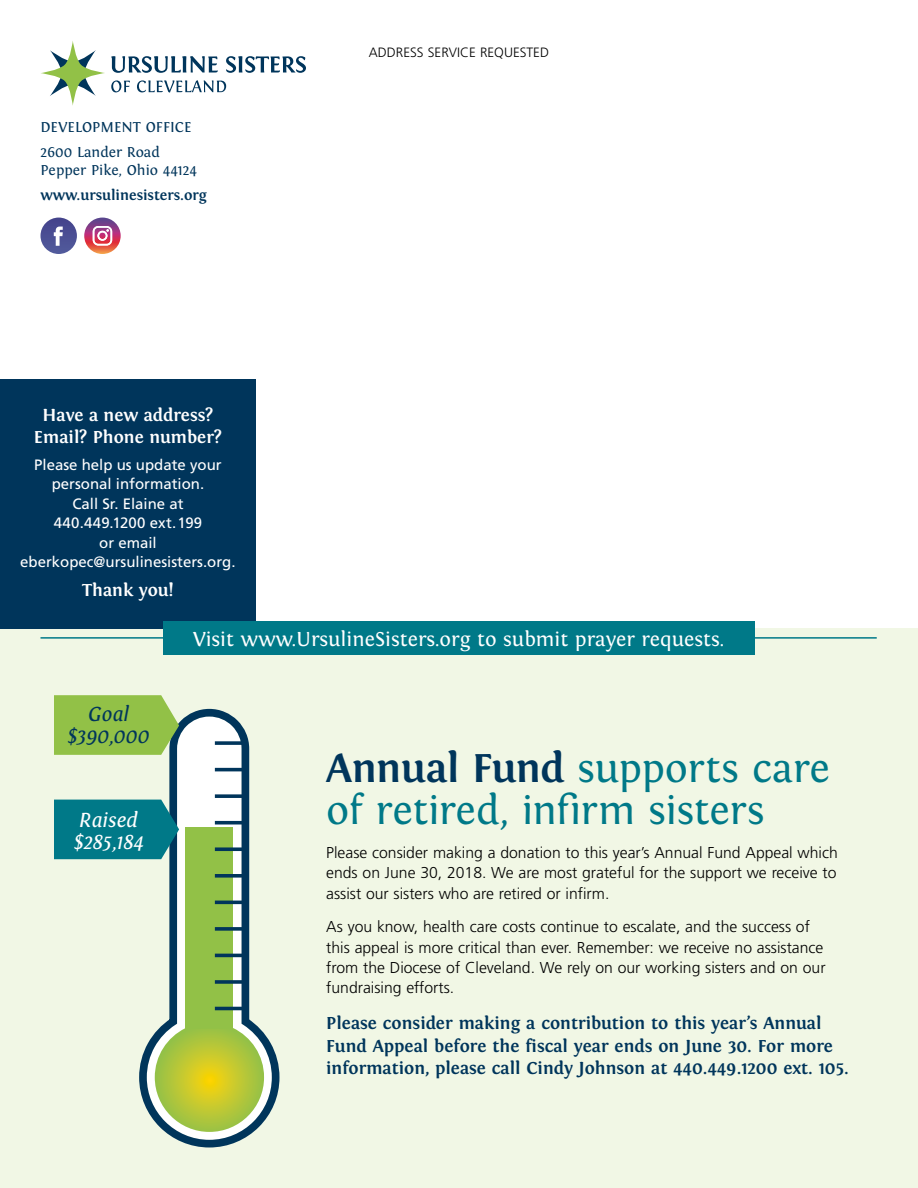
<style>
.page{position:relative;width:918px;height:1188px;background:#fff}
.page>*{position:absolute;margin:0;border:0;box-sizing:border-box;transform-origin:0 0}
.t1{font:42px/42px "Fontin";letter-spacing:-.01em;color:#007988}
.t2{font:italic 21.45px/21.5px "Fontin";color:#fff}
.t3{font:italic 21.45px/21.5px "Fontin";color:#00355b;text-align:center}
.t4{font:21px "Fontin";color:#fff}
.t5{font:700 18px/22.5px "Fontin";color:#00355b}
.t6{font:700 18px/22.5px "Fontin";color:#fff;text-align:center}
.t7{font:300 15.75px/20.2px "Frutiger";color:#000;text-align:justify}
.t8{font:15px/19.5px "Frutiger";color:#fff;text-align:center}
.t9{font:15px/24.8px "Fontin";color:#00355b}
.t10{font:700 15px "Fontin";color:#00355b}
.t11{font:300 13.5px "Frutiger";color:#000}
.s1{font-weight:700;color:#00355b}
</style>
<div class="page">
<div style="left:0;top:629px;width:918px;height:559px;background:#f1f7e5"></div>
<div style="left:0;top:380px;width:256px;height:249px;background:#00355b"></div>
<hr style="left:40px;top:637px;width:837px;height:2px;background:#007988">
<div style="left:163px;top:621px;width:591px;height:34px;background:#007988"></div>
<svg style="left:41px;top:41px;width:64px;height:65px"></svg>
<svg style="left:111px;top:56px;width:107px;height:17px"></svg>
<svg style="left:226px;top:56px;width:80px;height:17px"></svg>
<svg style="left:111px;top:80px;width:19px;height:12px"></svg>
<svg style="left:137px;top:80px;width:89px;height:13px"></svg>
<svg style="left:84px;top:218px;width:37px;height:36px"></svg>
<svg style="left:40px;top:218px;width:37px;height:36px"></svg>
<svg style="left:54px;top:227px;width:9px;height:19px"></svg>
<svg style="left:139px;top:709px;width:140px;height:439px"></svg>
<div style="left:185px;top:828px;width:48px;height:209px;background:#92c147"></div>
<svg style="left:155px;top:1028px;width:109px;height:104px"></svg>
<svg style="left:54px;top:695px;width:125px;height:60px"></svg>
<svg style="left:54px;top:800px;width:125px;height:59px"></svg>
<hr style="left:215px;top:1007px;width:28px;height:3px;background:#00355b">
<svg style="left:215px;top:847px;width:28px;height:4px"></svg>
<svg style="left:215px;top:927px;width:28px;height:4px"></svg>
<hr style="left:215px;top:768px;width:28px;height:3px;background:#00355b">
<svg style="left:215px;top:980px;width:28px;height:4px"></svg>
<svg style="left:215px;top:821px;width:28px;height:4px"></svg>
<hr style="left:215px;top:901px;width:28px;height:3px;background:#00355b">
<svg style="left:215px;top:741px;width:28px;height:4px"></svg>
<hr style="left:215px;top:954px;width:28px;height:3px;background:#00355b">
<svg style="left:215px;top:794px;width:28px;height:4px"></svg>
<svg style="left:215px;top:874px;width:28px;height:4px"></svg>
<p class="t9" style="left:40px;top:115px;width:153px">DEVELOPMENT OFFICE<br>2600 Lander Road</p>
<p class="t9" style="left:40px;top:158px;width:158px">Pepper Pike, Ohio 44124</p>
<p class="t10" style="left:40px;top:187px;width:168px">www.ursulinesisters.org</p>
<p class="t6" style="left:34px;top:403px;width:189px">Have a new address?<br>Email? Phone number?</p>
<p class="t8" style="left:20px;top:454px;width:217px">Please help us update your personal information.<br>Call Sr. Elaine at<br>440.449.1200 ext. 199<br>or email eberkopec@ursulinesisters.org.</p>
<p class="t6" style="left:82px;top:579px;width:93px">Thank you!</p>
<p class="t11" style="left:369px;top:44px;width:182px">ADDRESS SERVICE REQUESTED</p>
<h2 class="t3" style="left:68px;top:703px;width:84px">Goal $390,000</h2>
<h2 class="t2" style="left:74px;top:809px;width:71px">Raised $285,184</h2>
<h3 class="t4" style="left:193px;top:627px;width:533px">Visit www.UrsulineSisters.org to submit prayer requests.</h3>
<h1 class="t1" style="left:326px;top:747px;width:505px"><span class="s1">Annual Fund</span> supports care of retired, infirm sisters</h1>
<p class="t7" style="left:326px;top:843px;width:513px">Please consider making a donation to this year’s Annual Fund Appeal which ends on June 30, 2018. We are most grateful for the support we receive to assist our sisters who are retired or infirm.</p>
<p class="t7" style="left:326px;top:917px;width:501px;text-align:left">As you know, health care costs continue to escalate, and the success of this appeal is more critical than ever. Remember: we receive no assistance from the Diocese of Cleveland. We rely on our working sisters and on our fundraising efforts.</p>
<p class="t5" style="left:326px;top:1012px;width:524px">Please consider making a contribution to this year’s Annual<br>Fund Appeal before the fiscal year ends on June 30. For more information, please call Cindy Johnson at 440.449.1200 ext. 105.</p>
</div>
